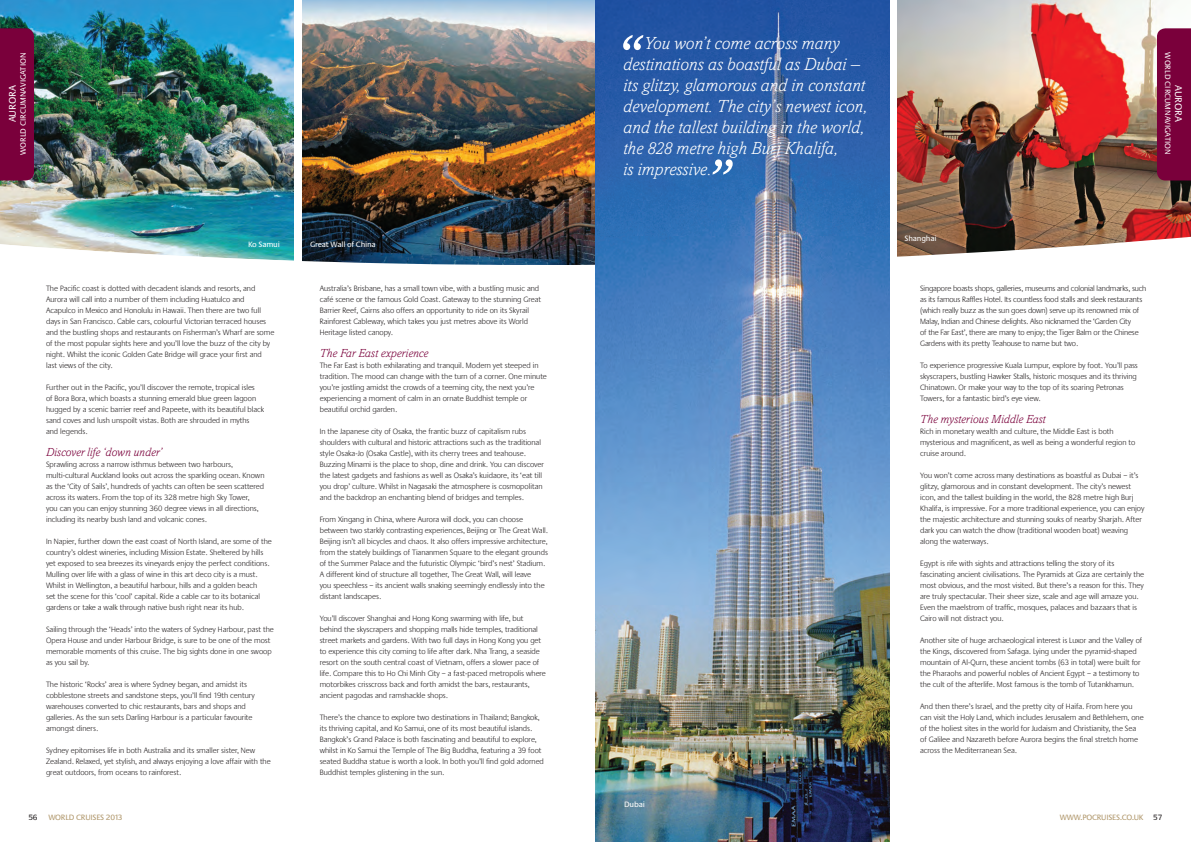
<style>
.page{position:relative;width:1191px;height:842px;background:#fff}
.page>*{position:absolute;margin:0;border:0;box-sizing:border-box;transform-origin:0 0}
.t1{font:italic 300 18px/21px "Amasis MT Std";color:#fff}
.t2{font:italic 300 12px "Amasis MT Std";color:#7a003b}
.t3{font:10px "Praxis LT";color:#fff}
.t4{font:300 8px/11px "Praxis LT";color:#231f20}
.t5{font:8px "Praxis LT";color:#fff}
.t6{font:8px "Praxis LT";letter-spacing:-.025em;color:#b0976b}
.t7{font:8px "Praxis LT";letter-spacing:-.025em;color:#fff}
.t8{font:8px "Praxis LT";color:#231f20}
.s1{color:#231f20}
</style>
<div class="page">
<img style="left:0;top:0;width:293px;height:205px">
<div style="left:0;top:28px;width:34px;height:152px;background:#7a003b"></div>
<img style="left:302px;top:0;width:293px;height:205px">
<img style="left:0;top:205px;width:595px;height:60px">
<img style="left:897px;top:0;width:294px;height:205px">
<div style="left:1157px;top:28px;width:34px;height:152px;background:#7a003b"></div>
<svg style="left:889px;top:205px;width:302px;height:637px"></svg>
<img style="left:595px;top:0;width:294px;height:842px">
<svg style="left:712px;top:159px;width:20px;height:16px"></svg>
<svg style="left:623px;top:35px;width:20px;height:15px"></svg>
<p class="t5" style="left:20px;top:155px;width:104px;rotate:-90deg">WORLD CIRCUMNAVIGATION</p>
<p class="t3" style="left:9px;top:122px;width:39px;rotate:-90deg">AURORA</p>
<p class="t7" style="left:248px;top:241px;width:33px">Ko Samui</p>
<p class="t7" style="left:310px;top:242px;width:67px">Great Wall of China</p>
<p class="t4" style="left:46px;top:284px;width:230px">The Pacific coast is dotted with decadent islands and resorts, and Aurora will call into a number of them including Huatulco and Acapulco in Mexico and Honolulu in Hawaii. Then there are two full days in San Francisco. Cable cars, colourful Victorian terraced houses and the bustling shops and restaurants on Fisherman’s Wharf are some of the most popular sights here and you’ll love the buzz of the city by night. Whilst the iconic Golden Gate Bridge will grace your first and last views of the city.</p>
<p class="t4" style="left:46px;top:383px;width:220px">Further out in the Pacific, you’ll discover the remote, tropical isles<br>of Bora Bora, which boasts a stunning emerald blue green lagoon hugged by a scenic barrier reef and Papeete, with its beautiful black sand coves and lush unspoilt vistas. Both are shrouded in myths<br>and legends.</p>
<h2 class="t2" style="left:46px;top:448px;width:118px">Discover life ‘down under’</h2>
<p class="t4" style="left:46px;top:460px;width:220px">Sprawling across a narrow isthmus between two harbours, multi-cultural Auckland looks out across the sparkling ocean. Known as the ‘City of Sails’, hundreds of yachts can often be seen scattered across its waters. From the top of its 328 metre high Sky Tower,<br>you can you can enjoy stunning 360 degree views in all directions, including its nearby bush land and volcanic cones.</p>
<p class="t4" style="left:46px;top:537px;width:227px">In Napier, further down the east coast of North Island, are some of the country’s oldest wineries, including Mission Estate. Sheltered by hills yet exposed to sea breezes its vineyards enjoy the perfect conditions.<br>Mulling over life with a glass of wine in this art deco city is a must.<br>Whilst in Wellington, a beautiful harbour, hills and a golden beach<br>set the scene for this ‘cool’ capital. Ride a cable car to its botanical gardens or take a walk through native bush right near its hub.</p>
<p class="t4" style="left:46px;top:625px;width:229px">Sailing through the ‘Heads’ into the waters of Sydney Harbour, past the Opera House and under Harbour Bridge, is sure to be one of the most memorable moments of this cruise. The big sights done in one swoop as you sail by.</p>
<p class="t4" style="left:46px;top:680px;width:210px">The historic ‘Rocks’ area is where Sydney began, and amidst its cobblestone streets and sandstone steps, you’ll find 19th century warehouses converted to chic restaurants, bars and shops and galleries. As the sun sets Darling Harbour is a particular favourite amongst diners.</p>
<p class="t4" style="left:46px;top:746px;width:226px">Sydney epitomises life in both Australia and its smaller sister, New<br>Zealand. Relaxed, yet stylish, and always enjoying a love affair with the great outdoors, from oceans to rainforest.</p>
<p class="t4" style="left:320px;top:284px;width:223px">Australia’s Brisbane, has a small town vibe, with a bustling music and café scene or the famous Gold Coast. Gateway to the stunning Great Barrier Reef, Cairns also offers an opportunity to ride on its Skyrail Rainforest Cableway, which takes you just metres above its World Heritage listed canopy.</p>
<h2 class="t2" style="left:320px;top:349px;width:110px">The Far East experience</h2>
<p class="t4" style="left:320px;top:361px;width:229px">The Far East is both exhilarating and tranquil. Modern yet steeped in tradition. The mood can change with the turn of a corner. One minute you’re jostling amidst the crowds of a teeming city, the next you’re experiencing a moment of calm in an ornate Buddhist temple or beautiful orchid garden.</p>
<p class="t4" style="left:320px;top:427px;width:226px">In the Japanese city of Osaka, the frantic buzz of capitalism rubs shoulders with cultural and historic attractions such as the traditional style Osaka-Jo (Osaka Castle), with its cherry trees and teahouse.<br>Buzzing Minami is the place to shop, dine and drink. You can discover the latest gadgets and fashions as well as Osaka’s kuidaore, its ‘eat till you drop’ culture. Whilst in Nagasaki the atmosphere is cosmopolitan and the backdrop an enchanting blend of bridges and temples.</p>
<p class="t4" style="left:320px;top:515px;width:230px">From Xingang in China, where Aurora will dock, you can choose between two starkly contrasting experiences, Beijing or The Great Wall.<br>Beijing isn’t all bicycles and chaos. It also offers impressive architecture, from the stately buildings of Tiananmen Square to the elegant grounds of the Summer Palace and the futuristic Olympic ‘bird’s nest’ Stadium.<br>A different kind of structure all together, The Great Wall, will leave<br>you speechless – its ancient walls snaking seemingly endlessly into the distant landscapes.</p>
<p class="t4" style="left:320px;top:614px;width:228px">You’ll discover Shanghai and Hong Kong swarming with life, but behind the skyscrapers and shopping malls hide temples, traditional street markets and gardens. With two full days in Hong Kong you get to experience this city coming to life after dark. Nha Trang, a seaside resort on the south central coast of Vietnam, offers a slower pace of life. Compare this to Ho Chi Minh City – a fast-paced metropolis where motorbikes crisscross back and forth amidst the bars, restaurants, ancient pagodas and ramshackle shops.</p>
<p class="t4" style="left:320px;top:713px;width:226px">There’s the chance to explore two destinations in Thailand; Bangkok, its thriving capital, and Ko Samui, one of its most beautiful islands.<br>Bangkok’s Grand Palace is both fascinating and beautiful to explore, whilst in Ko Samui the Temple of The Big Buddha, featuring a 39 foot seated Buddha statue is worth a look. In both you’ll find gold adorned Buddhist temples glistening in the sun.</p>
<p class="t8" style="left:28px;top:814px;width:11px">56</p>
<p class="t6" style="left:48px;top:814px;width:76px">WORLD CRUISES 2013</p>
<h1 class="t1" style="left:623px;top:34px;width:246px;text-indent:21px">You won’t come across many destinations as boastful as Dubai – its glitzy, glamorous and in constant development. The city’s newest icon, and the tallest building in the world, the 828 metre high Burj Khalifa,<br>is impressive.</h1>
<p class="t7" style="left:624px;top:802px;width:22px">Dubai</p>
<p class="t5" style="left:1171px;top:52px;width:104px;rotate:90deg">WORLD CIRCUMNAVIGATION</p>
<p class="t3" style="left:1182px;top:85px;width:39px;rotate:90deg">AURORA</p>
<p class="t7" style="left:904px;top:236px;width:33px">Shanghai</p>
<p class="t4" style="left:920px;top:284px;width:228px">Singapore boasts shops, galleries, museums and colonial landmarks, such as its famous Raffles Hotel. Its countless food stalls and sleek restaurants (which really buzz as the sun goes down) serve up its renowned mix of Malay, Indian and Chinese delights. Also nicknamed the ‘Garden City<br>of the Far East’, there are many to enjoy; the Tiger Balm or the Chinese Gardens with its pretty Teahouse to name but two.</p>
<p class="t4" style="left:920px;top:361px;width:219px">To experience progressive Kuala Lumpur, explore by foot. You’ll pass skyscrapers, bustling Hawker Stalls, historic mosques and its thriving Chinatown. Or make your way to the top of its soaring Petronas Towers, for a fantastic bird’s eye view.</p>
<h2 class="t2" style="left:920px;top:415px;width:127px">The mysterious Middle East</h2>
<p class="t4" style="left:920px;top:427px;width:216px">Rich in monetary wealth and culture, the Middle East is both mysterious and magnificent, as well as being a wonderful region to cruise around.</p>
<p class="t4" style="left:920px;top:471px;width:226px">You won’t come across many destinations as boastful as Dubai – it’s glitzy, glamorous and in constant development. The city’s newest icon, and the tallest building in the world, the 828 metre high Burj Khalifa, is impressive. For a more traditional experience, you can enjoy the majestic architecture and stunning souks of nearby Sharjah. After dark you can watch the dhow (traditional wooden boat) weaving along the waterways.</p>
<p class="t4" style="left:920px;top:559px;width:225px">Egypt is rife with sights and attractions telling the story of its fascinating ancient civilisations. The Pyramids at Giza are certainly the most obvious, and the most visited. But there’s a reason for this. They are truly spectacular. Their sheer size, scale and age will amaze you.<br>Even the maelstrom of traffic, mosques, palaces and bazaars that is Cairo will not distract you.</p>
<p class="t4" style="left:920px;top:636px;width:223px">Another site of huge archaeological interest is Luxor and the Valley of the Kings, discovered from Safaga. Lying under the pyramid-shaped mountain of Al-Qurn, these ancient tombs (63 in total) were built for the Pharaohs and powerful nobles of Ancient Egypt – a testimony to the cult of the afterlife. Most famous is the tomb of Tutankhamun.</p>
<p class="t4" style="left:920px;top:702px;width:225px">And then there’s Israel, and the pretty city of Haifa. From here you can visit the Holy Land, which includes Jerusalem and Bethlehem, one of the holiest sites in the world for Judaism and Christianity, the Sea of Galilee and Nazareth before Aurora begins the final stretch home across the Mediterranean Sea.</p>
<p class="t6" style="left:1059px;top:814px;width:104px">WWW.POCRUISES.CO.UK <span class="s1">57</span></p>
</div>
